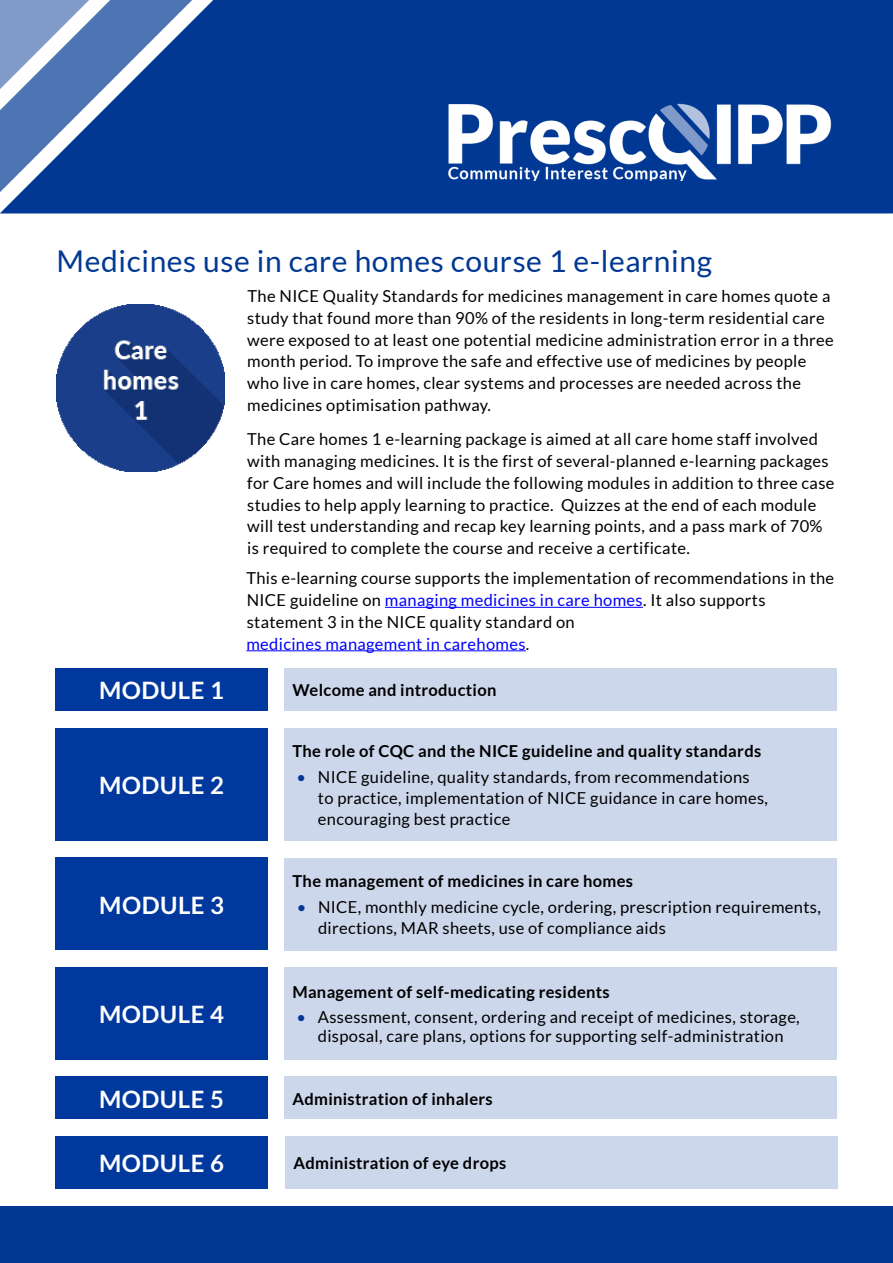
<style>
.page{position:relative;width:893px;height:1263px;background:#fff}
.page>*{position:absolute;margin:0;border:0;box-sizing:border-box;transform-origin:0 0}
.PrescQIPP_Title{font:30px "Lato";letter-spacing:.02em;color:#003893}
.Header_2_white{font:700 24px "Lato";letter-spacing:.02em;color:#fff}
.PrescQIPP_Body{font:16.5px/21.8px "Lato";letter-spacing:.02em;color:#000}
.PrescQIPP_Title-2{font:16.5px/21.8px "Lato";letter-spacing:.02em;color:#000}
.Flowchart_body{font:700 16.5px "Lato";letter-spacing:.02em;color:#000}
.PrescQIPP_Body-2{font:700 16.5px "Lato";letter-spacing:.02em;color:#000}
.s1{color:#00f}
.s2{color:#003893}
</style>
<div class="page">
<div style="left:0;top:0;width:893px;height:213px;background:#003893"></div>
<svg style="left:0;top:0;width:192px;height:192px"></svg>
<div style="left:0;top:1206px;width:893px;height:57px;background:#003893"></div>
<img style="left:446px;top:101px;width:386px;height:79px">
<hr style="left:385px;top:607px;width:258px;height:1px;background:#00f">
<hr style="left:246px;top:650px;width:280px;height:1px;background:#00f">
<img style="left:57px;top:304px;width:167px;height:168px">
<div style="left:55px;top:668px;width:213px;height:43px;background:#00389d"></div>
<div style="left:284px;top:668px;width:552px;height:43px;background:#ccd7eb"></div>
<div style="left:55px;top:728px;width:213px;height:112px;background:#00389d"></div>
<div style="left:284px;top:728px;width:552px;height:112px;background:#ccd7eb"></div>
<div style="left:284px;top:967px;width:552px;height:92px;background:#ccd7eb"></div>
<div style="left:55px;top:967px;width:213px;height:92px;background:#00389d"></div>
<div style="left:284px;top:1076px;width:552px;height:43px;background:#ccd7eb"></div>
<div style="left:55px;top:1076px;width:213px;height:43px;background:#00389d"></div>
<div style="left:55px;top:857px;width:213px;height:93px;background:#00389d"></div>
<div style="left:284px;top:858px;width:553px;height:92px;background:#ccd7eb"></div>
<div style="left:285px;top:1136px;width:553px;height:52px;background:#ccd7eb"></div>
<div style="left:55px;top:1136px;width:213px;height:52px;background:#00389d"></div>
<h1 class="PrescQIPP_Title" style="left:57px;top:244px;width:657px">Medicines use in care homes course 1 e-learning</h1>
<h1 class="PrescQIPP_Title-2" style="left:247px;top:285px;width:588px">The NICE Quality Standards for medicines management in care homes quote a study that found more than 90% of the residents in long-term residential care were exposed to at least one potential medicine administration error in a three month period. To improve the safe and effective use of medicines by people who live in care homes, clear systems and processes are needed across the medicines optimisation pathway.</h1>
<p class="PrescQIPP_Body" style="left:247px;top:428px;width:589px">The Care homes 1 e-learning package is aimed at all care home staff involved with managing medicines. It is the first of several-planned e-learning packages for Care homes and will include the following modules in addition to three case studies to help apply learning to practice. Quizzes at the end of each module will test understanding and recap key learning points, and a pass mark of 70% is required to complete the course and receive a certificate.</p>
<p class="PrescQIPP_Body" style="left:246px;top:567px;width:589px">This e-learning course supports the implementation of recommendations in the NICE guideline on <span class="s1">managing medicines in care homes</span>. It also supports statement 3 in the NICE quality standard on<br><span class="s1">medicines management in carehomes</span>.</p>
<h2 class="Header_2_white" style="left:99px;top:677px;width:126px">MODULE 1</h2>
<p class="PrescQIPP_Body-2" style="left:292px;top:681px;width:206px">Welcome and introduction</p>
<h2 class="Header_2_white" style="left:99px;top:771px;width:126px">MODULE 2</h2>
<h2 class="Header_2_white" style="left:99px;top:891px;width:126px">MODULE 3</h2>
<h2 class="Header_2_white" style="left:99px;top:1000px;width:126px">MODULE 4</h2>
<p class="Flowchart_body" style="left:292px;top:741px;width:470px">The role of CQC and the NICE guideline and quality standards</p>
<p class="PrescQIPP_Body" style="left:318px;top:767px;width:452px;line-height:21px;text-indent:-21px"><span class="s2">•</span> NICE guideline, quality standards, from recommendations to practice, implementation of NICE guidance in care homes, encouraging best practice</p>
<p class="Flowchart_body" style="left:292px;top:871px;width:342px">The management of medicines in care homes</p>
<p class="PrescQIPP_Body" style="left:318px;top:897px;width:504px;line-height:21px;text-indent:-21px"><span class="s2">•</span> NICE, monthly medicine cycle, ordering, prescription requirements, directions, MAR sheets, use of compliance aids</p>
<p class="Flowchart_body" style="left:292px;top:982px;width:319px">Management of self-medicating residents</p>
<p class="PrescQIPP_Body" style="left:297px;top:1007px;width:505px;line-height:19.5px;text-align:center"><span class="s2">•</span> Assessment, consent, ordering and receipt of medicines, storage, disposal, care plans, options for supporting self-administration</p>
<h2 class="Header_2_white" style="left:99px;top:1085px;width:126px">MODULE 5</h2>
<p class="Flowchart_body" style="left:292px;top:1089px;width:202px">Administration of inhalers</p>
<h2 class="Header_2_white" style="left:99px;top:1149px;width:126px">MODULE 6</h2>
<p class="Flowchart_body" style="left:293px;top:1153px;width:214px">Administration of eye drops</p>
</div>
